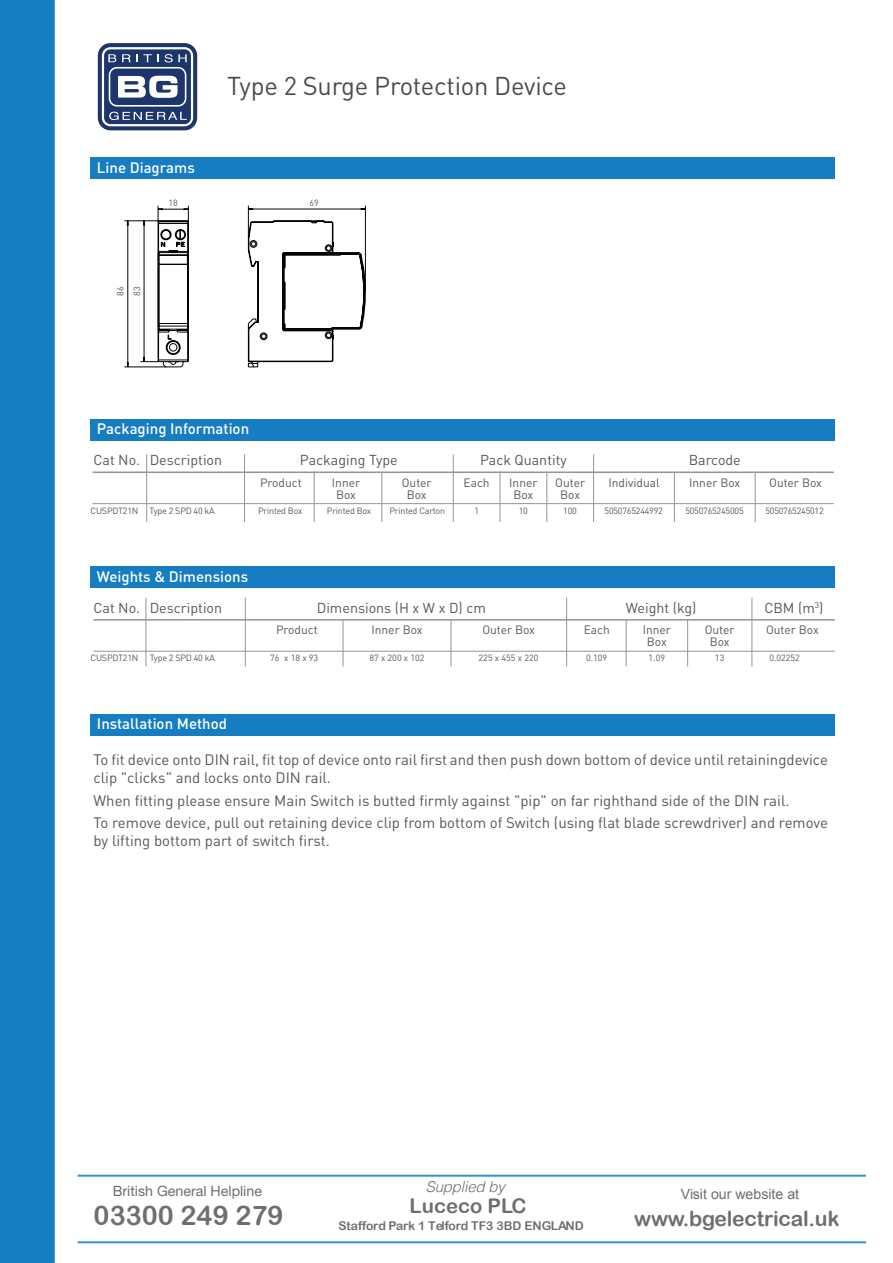
<style>
.page{position:relative;width:893px;height:1263px;background:#fff}
.page>*{position:absolute;margin:0;border:0;box-sizing:border-box;transform-origin:0 0}
.t1{font:27px "Arial Rounded MT Bold";color:#6d6e70}
.t2{font:25.5px "DIN Pro";letter-spacing:-.01em;color:#4b4c4d}
.t3{font:21px "Arial Rounded MT Bold";letter-spacing:-.01em;color:#6d6e70}
.t4{font:20.25px "Arial Rounded MT Bold";color:#6d6e70}
.t5{font:15px/18px "DIN Pro";color:#57585a}
.t6{font:500 15px "DIN Pro";color:#fff}
.t7{font:italic 300 15px "Helvetica";letter-spacing:-.01em;color:#6c6d70}
.t8{font:14.25px "DIN Pro";color:#57585a}
.t9{font:14.25px "Helvetica Neue LT Pro";color:#6d6e70}
.t10{font:14.1px "Arial";color:#6d6e70}
.t11{font:12.15px "Arial Rounded MT Bold";color:#6d6e70}
.t12{font:12px/12px "DIN Pro";color:#57585a;text-align:center}
.t13{font:9px/16.5px "DIN Pro";letter-spacing:-.025em;color:#57585a}
.t14{font:9px "DIN Pro";color:#57585a}
</style>
<div class="page">
<div style="left:0;top:0;width:55px;height:1263px;background:#177dc2"></div>
<div style="left:98px;top:43px;width:99px;height:87px;background:linear-gradient(to right,#1c366c,#1c366c);border-radius:13px"></div>
<svg style="left:102px;top:47px;width:91px;height:79px"></svg>
<div style="left:90px;top:157px;width:745px;height:22px;background:#177dc2"></div>
<hr style="left:78px;top:1175px;width:788px;height:2px;background:#3096d1">
<hr style="left:78px;top:1241px;width:788px;height:2px;background:#3096d1">
<div style="left:90px;top:419px;width:745px;height:22px;background:#177dc2"></div>
<hr style="left:93px;top:471px;width:741px;height:2px;background:#939598">
<hr style="left:314px;top:471px;width:1px;height:51px;background:#939598">
<hr style="left:382px;top:471px;width:1px;height:51px;background:#939598">
<hr style="left:500px;top:471px;width:1px;height:51px;background:#939598">
<hr style="left:547px;top:471px;width:1px;height:51px;background:#939598">
<hr style="left:674px;top:471px;width:1px;height:51px;background:#939598">
<hr style="left:755px;top:471px;width:1px;height:51px;background:#939598">
<hr style="left:146px;top:454px;width:1px;height:68px;background:#939598">
<hr style="left:244px;top:454px;width:1px;height:68px;background:#939598">
<hr style="left:453px;top:454px;width:1px;height:68px;background:#939598">
<hr style="left:593px;top:454px;width:1px;height:68px;background:#939598">
<hr style="left:93px;top:503px;width:741px;height:1px;background:#939598">
<div style="left:90px;top:566px;width:745px;height:22px;background:#177dc2"></div>
<hr style="left:93px;top:619px;width:742px;height:2px;background:#939598">
<hr style="left:93px;top:651px;width:742px;height:1px;background:#939598">
<hr style="left:343px;top:620px;width:1px;height:46px;background:#939598">
<hr style="left:451px;top:620px;width:1px;height:46px;background:#939598">
<hr style="left:146px;top:598px;width:1px;height:68px;background:#939598">
<hr style="left:245px;top:598px;width:1px;height:68px;background:#939598">
<hr style="left:626px;top:620px;width:1px;height:46px;background:#939598">
<hr style="left:687px;top:620px;width:1px;height:46px;background:#939598">
<hr style="left:566px;top:598px;width:1px;height:68px;background:#939598">
<hr style="left:751px;top:598px;width:1px;height:68px;background:#939598">
<div style="left:90px;top:714px;width:745px;height:22px;background:#177dc2"></div>
<hr style="left:124px;top:367px;width:43px;height:1px;background:#040503">
<hr style="left:128px;top:221px;width:1px;height:146px;background:#040503">
<svg style="left:141px;top:206px;width:225px;height:161px"></svg>
<hr style="left:124px;top:221px;width:35px;height:1px;background:#040503">
<hr style="left:158px;top:209px;width:30px;height:1px;background:#040503">
<hr style="left:248px;top:206px;width:1px;height:32px;background:#040503">
<hr style="left:365px;top:206px;width:1px;height:87px;background:#040503">
<hr style="left:248px;top:209px;width:117px;height:1px;background:#040503">
<p class="t6" style="left:97px;top:157px;width:99px">Line Diagrams</p>
<h2 class="t2" style="left:227px;top:68px;width:341px">Type 2 Surge Protection Device</h2>
<p class="t13" style="left:168px;top:194px;width:11px">18</p>
<p class="t13" style="left:309px;top:194px;width:11px">69</p>
<p class="t13" style="left:112px;top:296px;width:11px;rotate:-90deg">86<br>83</p>
<p class="t6" style="left:97px;top:419px;width:154px">Packaging Information</p>
<p class="t8" style="left:93px;top:450px;width:130px">Cat No. Description</p>
<p class="t13" style="left:91px;top:502px;width:49px">CUSPDT21N</p>
<p class="t13" style="left:150px;top:502px;width:67px">Type 2 SPD 40 kA</p>
<p class="t8" style="left:300px;top:450px;width:99px">Packaging Type</p>
<p class="t8" style="left:480px;top:451px;width:88px">Pack Quantity</p>
<p class="t8" style="left:689px;top:450px;width:54px">Barcode</p>
<p class="t12" style="left:402px;top:476px;width:31px">Outer</p>
<p class="t12" style="left:689px;top:476px;width:53px">Inner Box</p>
<p class="t12" style="left:407px;top:488px;width:21px">Box</p>
<p class="t12" style="left:555px;top:476px;width:31px">Outer<br>Box</p>
<p class="t12" style="left:769px;top:476px;width:54px">Outer Box</p>
<p class="t12" style="left:260px;top:476px;width:43px">Product</p>
<p class="t12" style="left:332px;top:476px;width:30px">Inner</p>
<p class="t12" style="left:464px;top:476px;width:28px">Each</p>
<p class="t12" style="left:608px;top:476px;width:53px">Individual</p>
<p class="t12" style="left:336px;top:488px;width:21px">Box</p>
<p class="t12" style="left:509px;top:476px;width:30px">Inner<br>Box</p>
<p class="t13" style="left:258px;top:502px;width:46px">Printed Box</p>
<p class="t13" style="left:327px;top:502px;width:46px">Printed Box</p>
<p class="t13" style="left:389px;top:502px;width:57px">Printed Carton</p>
<p class="t13" style="left:475px;top:502px;width:6px">1</p>
<p class="t13" style="left:519px;top:502px;width:11px">10</p>
<p class="t13" style="left:563px;top:502px;width:15px">100</p>
<p class="t13" style="left:604px;top:502px;width:60px">5050765244992</p>
<p class="t13" style="left:685px;top:502px;width:60px">5050765245005</p>
<p class="t13" style="left:765px;top:502px;width:60px">5050765245012</p>
<p class="t6" style="left:97px;top:566px;width:153px">Weights &amp; Dimensions</p>
<p class="t8" style="left:93px;top:598px;width:130px">Cat No. Description</p>
<p class="t8" style="left:317px;top:598px;width:171px">Dimensions (H x W x D) cm</p>
<p class="t13" style="left:270px;top:649px;width:49px">76 x 18 x 93</p>
<p class="t13" style="left:369px;top:649px;width:57px">87 x 200 x 102</p>
<p class="t14" style="left:479px;top:652px;width:61px">225 x 455 x 220</p>
<p class="t12" style="left:276px;top:623px;width:43px">Product</p>
<p class="t12" style="left:371px;top:623px;width:53px">Inner Box</p>
<p class="t12" style="left:482px;top:623px;width:54px">Outer Box</p>
<p class="t13" style="left:91px;top:649px;width:49px">CUSPDT21N</p>
<p class="t13" style="left:150px;top:649px;width:67px">Type 2 SPD 40 kA</p>
<p class="t8" style="left:626px;top:598px;width:72px">Weight (kg)</p>
<p class="t12" style="left:584px;top:623px;width:28px">Each</p>
<p class="t12" style="left:643px;top:623px;width:30px">Inner<br>Box</p>
<p class="t12" style="left:705px;top:623px;width:31px">Outer<br>Box</p>
<p class="t8" style="left:764px;top:598px;width:61px">CBM (m<sup>3</sup>)</p>
<p class="t12" style="left:766px;top:623px;width:54px">Outer Box</p>
<p class="t13" style="left:586px;top:649px;width:23px">0.109</p>
<p class="t13" style="left:649px;top:649px;width:18px">1.09</p>
<p class="t13" style="left:715px;top:649px;width:11px">13</p>
<p class="t13" style="left:769px;top:649px;width:32px">0.02252</p>
<p class="t6" style="left:97px;top:714px;width:132px">Installation Method</p>
<p class="t5" style="left:93px;top:750px;width:736px">To fit device onto DIN rail, fit top of device onto rail first and then push down bottom of device until retainingdevice clip "clicks" and locks onto DIN rail.</p>
<p class="t5" style="left:93px;top:788px;width:736px;line-height:22.2px">When fitting please ensure Main Switch is butted firmly against "pip" on far righthand side of the DIN rail.<br>To remove device, pull out retaining device clip from bottom of Switch (using flat blade screwdriver) and remove</p>
<p class="t5" style="left:93px;top:831px;width:238px">by lifting bottom part of switch first.</p>
<p class="t9" style="left:113px;top:1182px;width:151px">British General Helpline</p>
<p class="t7" style="left:426px;top:1174px;width:81px">Supplied by</p>
<h3 class="t4" style="left:410px;top:1194px;width:118px">Luceco PLC</h3>
<h1 class="t1" style="left:94px;top:1200px;width:191px">03300 249 279</h1>
<p class="t11" style="left:338px;top:1218px;width:247px">Stafford Park 1 Telford TF3 3BD ENGLAND</p>
<p class="t10" style="left:681px;top:1185px;width:120px">Visit our website at</p>
<h3 class="t3" style="left:634px;top:1206px;width:207px">www.bgelectrical.uk</h3>
</div>
